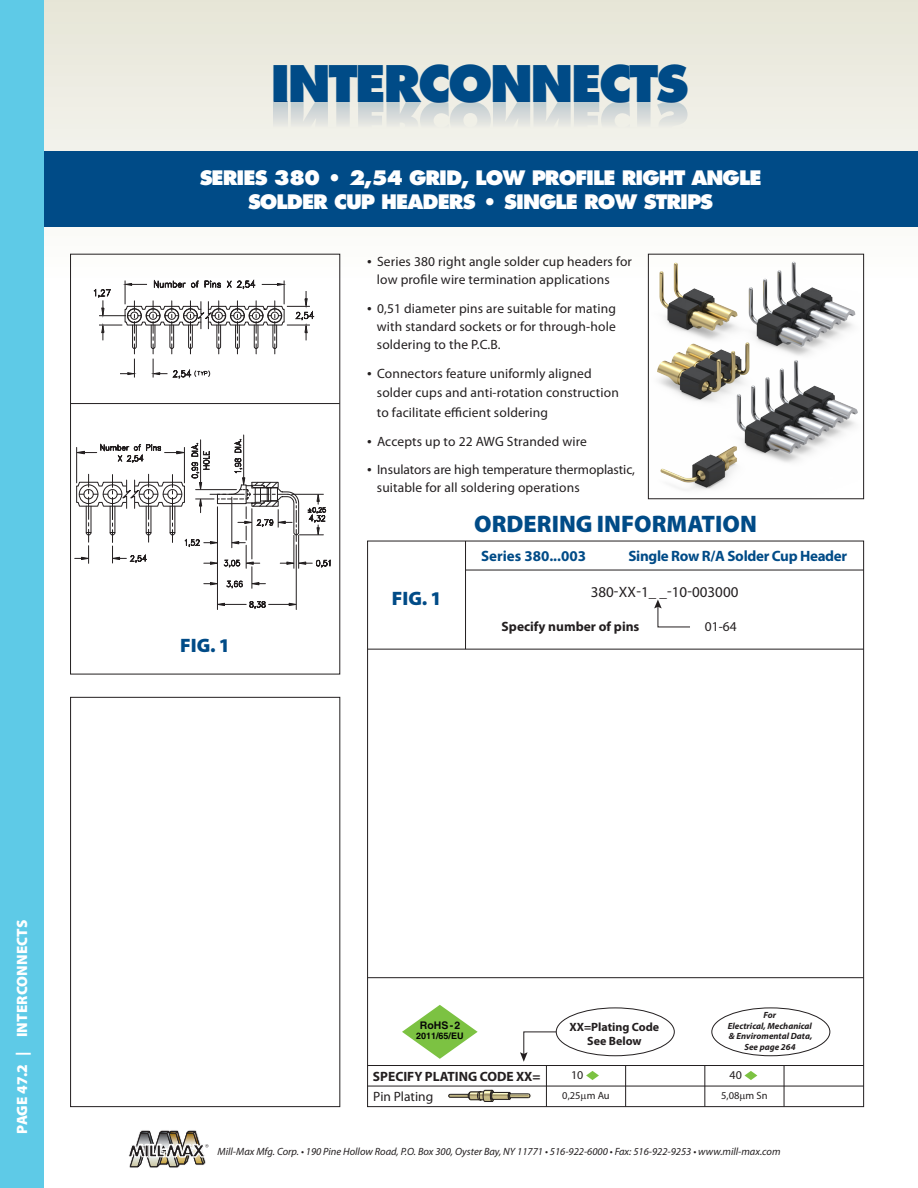
<style>
.page{position:relative;width:918px;height:1188px;background:#fff}
.page>*{position:absolute;margin:0;border:0;box-sizing:border-box;transform-origin:0 0}
.t1{font:800 49.2px "Futura LT";letter-spacing:-.05em;color:#004b87}
.t2{font:900 24px "Myriad Pro";color:#004b87}
.t3{font:800 19.5px "Futura LT";letter-spacing:-.05em;color:#fff}
.Text{font:900 19.5px "Myriad Pro";color:#004b87}
.Text-2{font:700 15px "Myriad Pro";letter-spacing:-.02em;color:#004b87}
.t4{font:900 15px "Myriad Pro";letter-spacing:.01em;color:#fff}
.Text-3{font:15px "Myriad Pro";color:#231f20}
.Text-4{font:700 15px "Myriad Pro";color:#004b87}
.Text-5{font:13.5px "Myriad Pro";letter-spacing:.01em;color:#231f20}
.Text-6{font:700 13.5px "Myriad Pro";color:#231f20}
.Text-7{font:700 12px "Myriad Pro";color:#231f20}
.Text-8{font:12px "Myriad Pro";color:#231f20}
.t5{font:italic 10.5px "Myriad Pro";color:#231f20}
.Text-9{font:10.5px "Myriad Pro";color:#231f20}
.t6{font:700 10.5px "Helvetica";color:#070707}
.Text-10{font:italic 700 9px/10.5px "Myriad Pro";color:#231f20;text-align:center}
.t7{font:700 9px "Helvetica";color:#020202}
.s1{font-size:16.5px}
</style>
<div class="page">
<svg style="left:43px;top:0;width:875px;height:284px"></svg>
<svg style="left:274px;top:102px;width:13px;height:37px"></svg>
<svg style="left:291px;top:101px;width:397px;height:39px"></svg>
<img style="left:129px;top:1130px;width:67px;height:38px">
<svg style="left:128px;top:1131px;width:80px;height:36px"></svg>
<div style="left:0;top:151px;width:918px;height:76px;background:#004b87"></div>
<div style="left:0;top:0;width:43px;height:1188px;background:#5ecae7"></div>
<hr style="left:466px;top:570px;width:398px;height:1px;background:#231f20">
<hr style="left:368px;top:649px;width:496px;height:1px;background:#231f20">
<hr style="left:465px;top:541px;width:1px;height:108px;background:#231f20">
<svg style="left:654px;top:599px;width:36px;height:29px"></svg>
<hr style="left:368px;top:977px;width:496px;height:1px;background:#231f20">
<img style="left:650px;top:256px;width:212px;height:234px">
<div style="left:648px;top:254px;width:216px;height:245px;border:1px solid #231f20"></div>
<hr style="left:546px;top:1066px;width:1px;height:41px;background:#231f20">
<hr style="left:368px;top:1086px;width:496px;height:1px;background:#231f20">
<hr style="left:368px;top:1065px;width:496px;height:1px;background:#231f20">
<hr style="left:625px;top:1066px;width:1px;height:41px;background:#231f20">
<hr style="left:704px;top:1066px;width:1px;height:41px;background:#231f20">
<hr style="left:784px;top:1066px;width:1px;height:41px;background:#231f20">
<svg style="left:520px;top:1031px;width:37px;height:31px"></svg>
<div style="left:556px;top:1008px;width:119px;height:48px;border:1px solid #231f20;border-radius:50%"></div>
<div style="left:711px;top:1008px;width:119px;height:48px;border:1px solid #231f20;border-radius:50%"></div>
<svg style="left:402px;top:1005px;width:76px;height:54px"></svg>
<img style="left:448px;top:1089px;width:83px;height:9px">
<svg style="left:449px;top:1090px;width:81px;height:12px"></svg>
<div style="left:70px;top:697px;width:270px;height:410px;border:1px solid #231f20"></div>
<div style="left:70px;top:254px;width:270px;height:420px;border:1px solid #231f20"></div>
<hr style="left:243px;top:435px;width:1px;height:43px;background:#231f20">
<svg style="left:218px;top:601px;width:78px;height:8px"></svg>
<hr style="left:296px;top:545px;width:1px;height:65px;background:#231f20">
<hr style="left:217px;top:507px;width:1px;height:103px;background:#231f20">
<svg style="left:74px;top:439px;width:256px;height:149px"></svg>
<hr style="left:70px;top:403px;width:270px;height:1px;background:#231f20">
<svg style="left:94px;top:280px;width:220px;height:99px"></svg>
<svg style="left:586px;top:1071px;width:13px;height:9px"></svg>
<svg style="left:745px;top:1071px;width:12px;height:9px"></svg>
<p class="t4" style="left:12px;top:1134px;width:216px;rotate:-90deg">PAGE 47.2 | INTERCONNECTS</p>
<h1 class="t1" style="left:270px;top:52px;width:420px">INTERCONNECTS</h1>
<p class="t3" style="left:200px;top:166px;width:563px">SERIES 380 • 2,54 GRID, LOW PROFILE RIGHT ANGLE</p>
<p class="t3" style="left:248px;top:189px;width:467px">SOLDER CUP HEADERS • SINGLE ROW STRIPS</p>
<p class="Text-5" style="left:367px;top:253px;width:266px"><span class="s1">•</span> Series 380 right angle solder cup headers for</p>
<p class="Text-5" style="left:377px;top:271px;width:234px">low profile wire termination applications</p>
<p class="Text-5" style="left:367px;top:300px;width:250px"><span class="s1">•</span> 0,51 diameter pins are suitable for mating</p>
<p class="Text-5" style="left:377px;top:318px;width:240px">with standard sockets or for through-hole</p>
<p class="Text-5" style="left:377px;top:336px;width:125px">soldering to the P.C.B.</p>
<p class="Text-5" style="left:367px;top:365px;width:226px"><span class="s1">•</span> Connectors feature uniformly aligned</p>
<p class="Text-5" style="left:377px;top:384px;width:244px">solder cups and anti-rotation construction</p>
<p class="Text-5" style="left:377px;top:404px;width:173px">to facilitate efficient soldering</p>
<p class="Text-5" style="left:367px;top:433px;width:221px"><span class="s1">•</span> Accepts up to 22 AWG Stranded wire</p>
<p class="Text-5" style="left:367px;top:462px;width:269px"><span class="s1">•</span> Insulators are high temperature thermoplastic,</p>
<p class="Text-5" style="left:377px;top:480px;width:204px">suitable for all soldering operations</p>
<p class="t2" style="left:474px;top:508px;width:284px">ORDERING INFORMATION</p>
<p class="Text-4" style="left:481px;top:546px;width:107px">Series 380...003</p>
<p class="Text-2" style="left:629px;top:546px;width:220px">Single Row R/A Solder Cup Header</p>
<p class="Text-3" style="left:591px;top:582px;width:149px">380-XX-1_ _-10-003000</p>
<p class="Text" style="left:392px;top:586px;width:51px">FIG. 1</p>
<p class="Text" style="left:180px;top:633px;width:51px">FIG. 1</p>
<p class="Text-6" style="left:501px;top:618px;width:139px">Specify number of pins</p>
<p class="Text-5" style="left:705px;top:618px;width:33px">01-64</p>
<p class="t6" style="left:420px;top:1019px;width:42px">RoHS-2</p>
<p class="t7" style="left:416px;top:1031px;width:49px">2011/65/EU</p>
<p class="Text-7" style="left:569px;top:1019px;width:91px">XX=Plating Code</p>
<p class="Text-7" style="left:587px;top:1033px;width:56px">See Below</p>
<p class="Text-10" style="left:728px;top:1009px;width:86px">For<br>Electrical, Mechanical &amp; Enviromental Data,</p>
<p class="Text-10" style="left:744px;top:1041px;width:53px">See page 264</p>
<p class="Text-6" style="left:373px;top:1067px;width:169px">SPECIFY PLATING CODE XX=</p>
<p class="Text-5" style="left:373px;top:1088px;width:62px">Pin Plating</p>
<p class="Text-8" style="left:571px;top:1068px;width:14px">10</p>
<p class="Text-8" style="left:730px;top:1068px;width:14px">40</p>
<p class="Text-9" style="left:562px;top:1089px;width:49px">0,25 m Au</p>
<p class="Text-9" style="left:721px;top:1089px;width:48px">5,08 m Sn</p>
<p class="t5" style="left:217px;top:1145px;width:565px">Mill-Max Mfg. Corp. • 190 Pine Hollow Road, P.O. Box 300, Oyster Bay, NY 11771 • 516-922-6000 • Fax: 516-922-9253 • www.mill-max.com</p>
</div>
